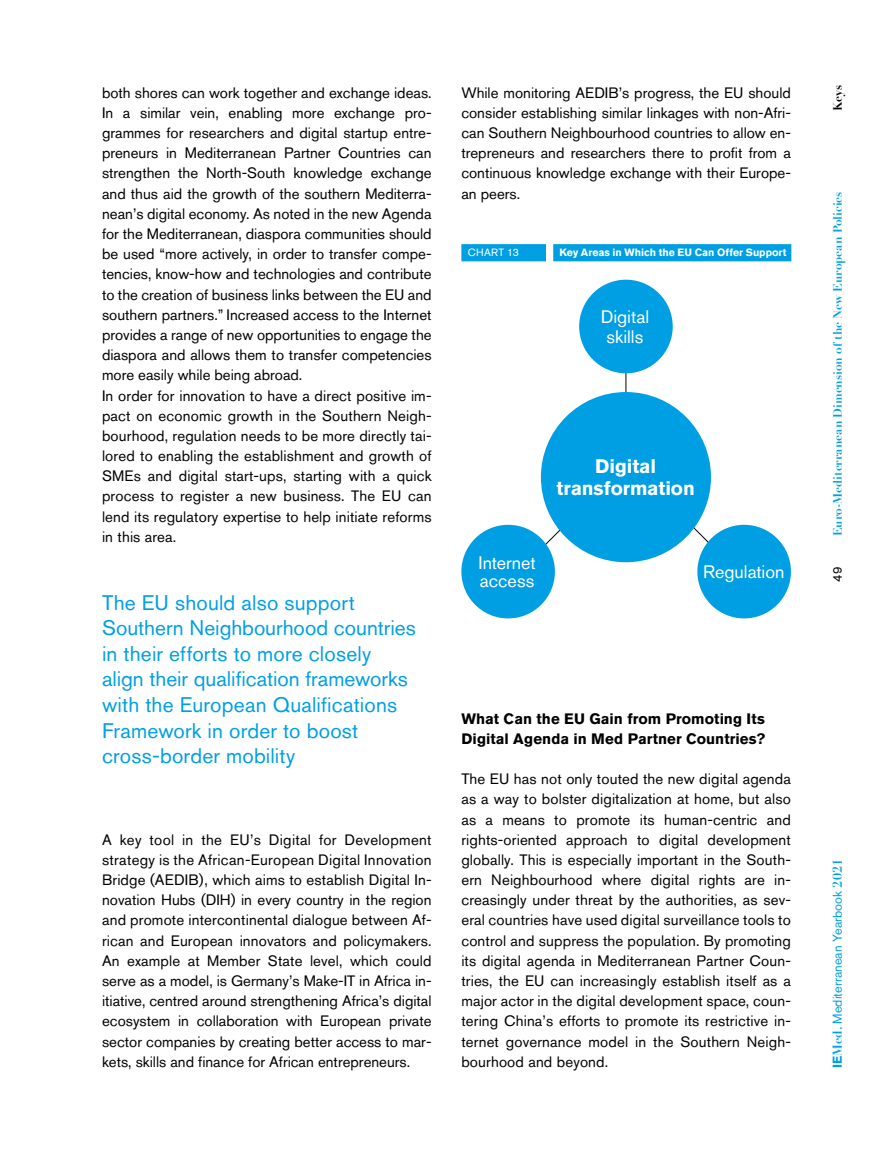
<style>
.page{position:relative;width:893px;height:1149px;background:#fff}
.page>*{position:absolute;margin:0;border:0;box-sizing:border-box;transform-origin:0 0}
.t1{font:21px/25.5px "Akzidenz Grotesk BQ";letter-spacing:.005em;color:#009fe3}
.t2{font:700 19.5px/22.5px "Akzidenz Grotesk BQ";letter-spacing:-.005em;color:#fff;text-align:center}
.t3{font:18px/18px "Akzidenz Grotesk BQ";color:#fff}
.t4{font:15px/20.1px "Akzidenz Grotesk BQ";color:#000;text-align:justify}
.t5{font:700 15px/20.2px "Akzidenz Grotesk BQ";letter-spacing:.005em;color:#000}
.t6{font:12.75px "Akzidenz Grotesk BQ";color:#009fe3}
.t7{font:12.75px "Akzidenz Grotesk BQ";color:#000}
.t8{font:700 12px "Didot LT Std";color:#009fe3}
.t9{font:700 12px "Didot LT Std";color:#000}
.t10{font:700 10.5px "Akzidenz Grotesk BQ";color:#fff}
.t11{font:10.5px "Akzidenz Grotesk BQ";letter-spacing:.03em;color:#fff}
.s1{font-weight:700}
.s2{font-family:"Didot LT Std";font-weight:700}
</style>
<div class="page">
<div style="left:461px;top:244px;width:330px;height:17px;background:#009fe3"></div>
<div style="left:546px;top:244px;width:7px;height:17px;background:#fff"></div>
<hr style="left:626px;top:367px;width:1px;height:37px;background:#000">
<svg style="left:685px;top:520px;width:23px;height:22px"></svg>
<svg style="left:546px;top:524px;width:20px;height:22px"></svg>
<div style="left:541px;top:392px;width:170px;height:170px;background:#009fe3;border-radius:50%"></div>
<div style="left:461px;top:524px;width:94px;height:94px;background:#009fe3;border-radius:50%"></div>
<div style="left:697px;top:524px;width:94px;height:94px;background:#009fe3;border-radius:50%"></div>
<div style="left:579px;top:279px;width:94px;height:94px;background:#009fe3;border-radius:50%"></div>
<p class="t4" style="left:102px;top:82px;width:331px;text-align:left">both shores can work together and exchange ideas.<br>In a similar vein, enabling more exchange pro&shy;grammes for researchers and digital startup entre&shy;preneurs in Mediterranean Partner Countries can strengthen the North-South knowledge exchange and thus aid the growth of the southern Mediterra&shy;nean’s digital economy. As noted in the new Agenda for the Mediterranean, diaspora communities should be used “more actively, in order to transfer compe&shy;tencies, know-how and technologies and contribute to the creation of business links between the EU and southern partners.” Increased access to the Internet provides a range of new opportunities to engage the diaspora and allows them to transfer competencies more easily while being abroad.<br>In order for innovation to have a direct positive im&shy;pact on economic growth in the Southern Neigh&shy;bourhood, regulation needs to be more directly tai&shy;lored to enabling the establishment and growth of SMEs and digital start-ups, starting with a quick process to register a new business. The EU can lend its regulatory expertise to help initiate reforms in this area.</p>
<h1 class="t1" style="left:102px;top:589px;width:315px">The EU should also support<br>Southern Neighbourhood countries in their efforts to more closely align their qualification frameworks with the European Qualifications<br>Framework in order to boost cross-border mobility</h1>
<p class="t4" style="left:102px;top:829px;width:331px">A key tool in the EU’s Digital for Development strategy is the African-European Digital Innovation Bridge (AEDIB), which aims to establish Digital In&shy;novation Hubs (DIH) in every country in the region and promote intercontinental dialogue between Af&shy;rican and European innovators and policymakers.<br>An example at Member State level, which could serve as a model, is Germany’s Make-IT in Africa in&shy;itiative, centred around strengthening Africa’s digital ecosystem in collaboration with European private sector companies by creating better access to mar&shy;kets, skills and finance for African entrepreneurs.</p>
<p class="t4" style="left:461px;top:82px;width:331px">While monitoring AEDIB’s progress, the EU should consider establishing similar linkages with non-Afri&shy;can Southern Neighbourhood countries to allow en&shy;trepreneurs and researchers there to profit from a continuous knowledge exchange with their Europe&shy;an peers.</p>
<p class="t11" style="left:468px;top:246px;width:53px">CHART 13</p>
<p class="t10" style="left:560px;top:247px;width:228px">Key Areas in Which the EU Can Offer Support</p>
<p class="t3" style="left:601px;top:307px;width:50px;line-height:19.5px;text-align:center">Digital skills</p>
<h2 class="t2" style="left:556px;top:454px;width:140px">Digital transformation</h2>
<p class="t3" style="left:478px;top:553px;width:59px">Internet access</p>
<p class="t3" style="left:703px;top:562px;width:83px">Regulation</p>
<p class="t5" style="left:461px;top:708px;width:305px">What Can the EU Gain from Promoting Its<br>Digital Agenda in Med Partner Countries?</p>
<p class="t4" style="left:461px;top:768px;width:331px">The EU has not only touted the new digital agenda as a way to bolster digitalization at home, but also as a means to promote its human-centric and rights-oriented approach to digital development globally. This is especially important in the South&shy;ern Neighbourhood where digital rights are in&shy;creasingly under threat by the authorities, as sev&shy;eral countries have used digital surveillance tools to control and suppress the population. By promoting its digital agenda in Mediterranean Partner Coun&shy;tries, the EU can increasingly establish itself as a major actor in the digital development space, coun&shy;tering China’s efforts to promote its restrictive in&shy;ternet governance model in the Southern Neigh&shy;bourhood and beyond.</p>
<p class="t9" style="left:830px;top:111px;width:28px;rotate:-90deg">Keys</p>
<p class="t8" style="left:830px;top:536px;width:346px;rotate:-90deg">Euro-Mediterranean Dimension of the New European Policies</p>
<p class="t7" style="left:830px;top:581px;width:16px;rotate:-90deg">49</p>
<p class="t6" style="left:830px;top:1067px;width:210px;rotate:-90deg"><span class="s1">IE</span><span class="s2">Med.</span> Mediterranean Yearbook <span class="s2">2021</span></p>
</div>
